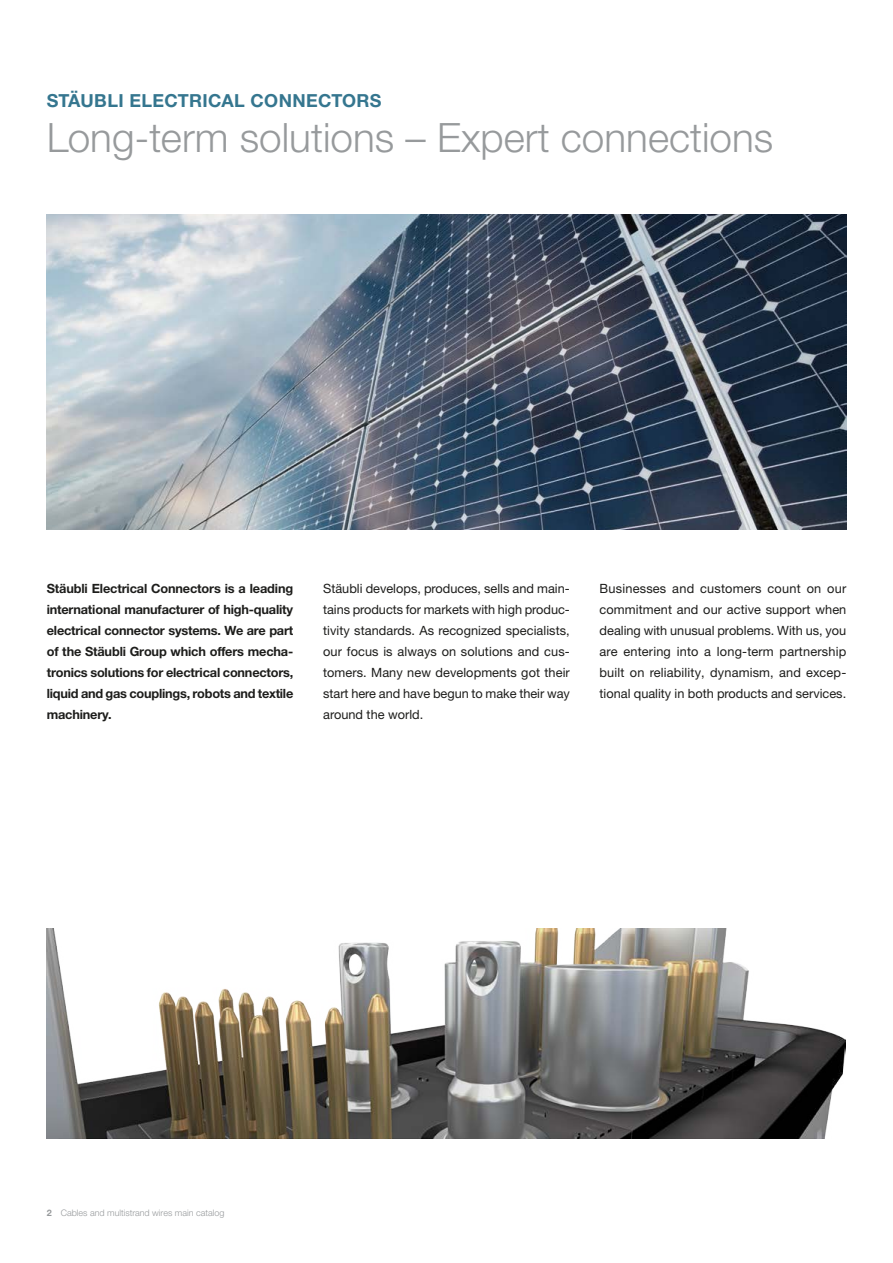
<style>
.page{position:relative;width:893px;height:1263px;background:#fff}
.page>*{position:absolute;margin:0;border:0;box-sizing:border-box;transform-origin:0 0}
.t1{font:300 40.5px "Helvetica Neue LTW1 G";color:#979a9c}
.t2{font:700 18px "Helvetica Neue LTW1 G";letter-spacing:.02em;color:#35768f}
.t3{font:12.75px/21px "Helvetica Neue LTW1 G";color:#1d1d1b;text-align:justify}
.t4{font:700 12.75px/21px "Helvetica Neue LTW1 G";letter-spacing:-.02em;color:#1d1d1b;text-align:justify}
.t5{font:300 9px "Helvetica Neue LTW1 G";color:#979a9c}
.s1{font-weight:700}
</style>
<div class="page">
<img style="left:47px;top:215px;width:799px;height:315px">
<img style="left:47px;top:929px;width:798px;height:210px">
<h2 class="t2" style="left:47px;top:89px;width:336px">STÄUBLI ELECTRICAL CONNECTORS</h2>
<h1 class="t1" style="left:47px;top:113px;width:728px">Long-term solutions – Expert connections</h1>
<p class="t4" style="left:47px;top:578px;width:248px">Stäubli Electrical Connectors is a leading international manufacturer of high-quality electrical connector systems. We are part of the Stäubli Group which offers mecha&shy;tronics solutions for electrical connectors, liquid and gas couplings, robots and textile machinery.</p>
<p class="t3" style="left:323px;top:578px;width:248px">Stäubli develops, produces, sells and main&shy;tains products for markets with high produc&shy;tivity standards. As recognized specialists, our focus is always on solutions and cus&shy;tomers. Many new developments got their start here and have begun to make their way around the world.</p>
<p class="t3" style="left:600px;top:578px;width:248px">Businesses and customers count on our commitment and our active support when dealing with unusual problems. With us, you are entering into a long-term partnership built on reliability, dynamism, and excep&shy;tional quality in both products and services.</p>
<p class="t5" style="left:47px;top:1207px;width:179px"><span class="s1">2</span> Cables and multistrand wires main catalog</p>
</div>
